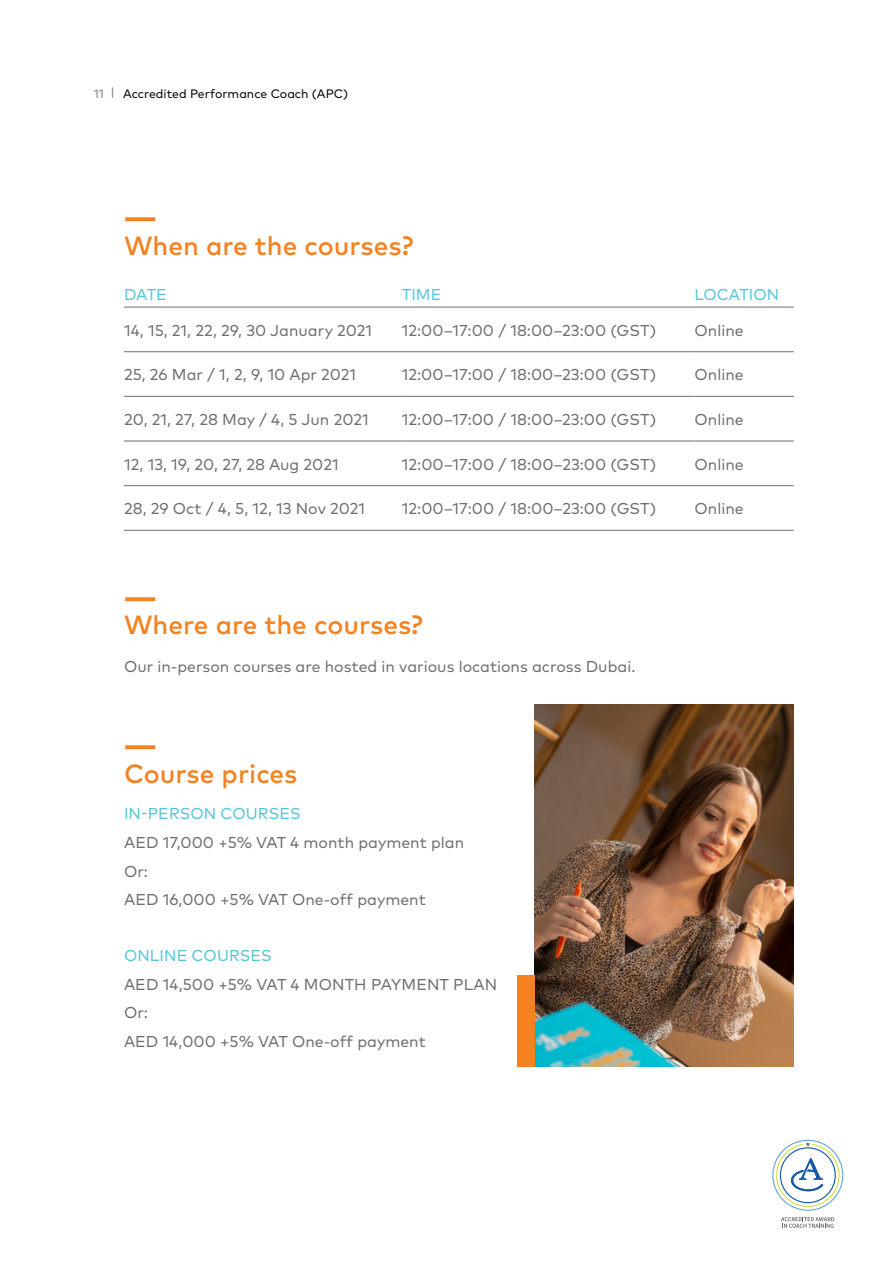
<style>
.page{position:relative;width:893px;height:1265px;background:#fff}
.page>*{position:absolute;margin:0;border:0;box-sizing:border-box;transform-origin:0 0}
.t1{font:500 40.25px "Mark Pro";color:#f58220}
.t2{font:500 26.25px "Mark Pro";color:#f58220}
.t3{font:15.75px/28.9px "Mark Pro";color:#6d6e71}
.t4{font:15.75px "Mark Pro";letter-spacing:.005em;color:#54c6da}
.t5{font:12.25px "Mark Pro";color:#000}
.s1{color:#837e7b}
</style>
<div class="page">
<hr style="left:124px;top:307px;width:278px;height:1px;background:#6d6e71">
<hr style="left:402px;top:307px;width:292px;height:1px;background:#6d6e71">
<hr style="left:694px;top:307px;width:100px;height:1px;background:#6d6e71">
<hr style="left:124px;top:351px;width:278px;height:1px;background:#6d6e71">
<hr style="left:402px;top:351px;width:292px;height:1px;background:#6d6e71">
<hr style="left:694px;top:351px;width:100px;height:1px;background:#6d6e71">
<hr style="left:124px;top:396px;width:278px;height:1px;background:#6d6e71">
<hr style="left:402px;top:396px;width:292px;height:1px;background:#6d6e71">
<hr style="left:694px;top:396px;width:100px;height:1px;background:#6d6e71">
<hr style="left:124px;top:441px;width:278px;height:1px;background:#6d6e71">
<hr style="left:402px;top:441px;width:292px;height:1px;background:#6d6e71">
<hr style="left:694px;top:441px;width:100px;height:1px;background:#6d6e71">
<hr style="left:124px;top:485px;width:278px;height:1px;background:#6d6e71">
<hr style="left:402px;top:485px;width:292px;height:1px;background:#6d6e71">
<hr style="left:694px;top:485px;width:100px;height:1px;background:#6d6e71">
<hr style="left:124px;top:530px;width:278px;height:1px;background:#6d6e71">
<hr style="left:402px;top:530px;width:292px;height:1px;background:#6d6e71">
<hr style="left:694px;top:530px;width:100px;height:1px;background:#6d6e71">
<img style="left:535px;top:704px;width:259px;height:363px">
<div style="left:517px;top:975px;width:18px;height:91px;background:#f58220"></div>
<svg style="left:781px;top:1217px;width:53px;height:11px"></svg>
<svg style="left:772px;top:1140px;width:71px;height:71px"></svg>
<p class="t5" style="left:94px;top:84px;width:256px"><span class="s1">11 |</span> Accredited Performance Coach (APC)</p>
<h1 class="t1" style="left:124px;top:186px;width:34px">—</h1>
<h2 class="t2" style="left:124px;top:226px;width:291px">When are the courses?</h2>
<p class="t4" style="left:124px;top:283px;width:44px">DATE</p>
<p class="t4" style="left:402px;top:283px;width:41px">TIME</p>
<p class="t4" style="left:694px;top:283px;width:86px">LOCATION</p>
<p class="t3" style="left:124px;top:314px;width:250px">14, 15, 21, 22, 29, 30 January 2021</p>
<p class="t3" style="left:402px;top:314px;width:256px">12:00–17:00 / 18:00–23:00 (GST)</p>
<p class="t3" style="left:695px;top:314px;width:51px">Online</p>
<p class="t3" style="left:124px;top:359px;width:234px">25, 26 Mar / 1, 2, 9, 10 Apr 2021</p>
<p class="t3" style="left:402px;top:359px;width:256px">12:00–17:00 / 18:00–23:00 (GST)</p>
<p class="t3" style="left:695px;top:359px;width:51px">Online</p>
<p class="t3" style="left:124px;top:404px;width:246px">20, 21, 27, 28 May / 4, 5 Jun 2021</p>
<p class="t3" style="left:402px;top:404px;width:256px">12:00–17:00 / 18:00–23:00 (GST)</p>
<p class="t3" style="left:695px;top:404px;width:51px">Online</p>
<p class="t3" style="left:124px;top:448px;width:216px">12, 13, 19, 20, 27, 28 Aug 2021</p>
<p class="t3" style="left:402px;top:448px;width:256px">12:00–17:00 / 18:00–23:00 (GST)</p>
<p class="t3" style="left:695px;top:448px;width:51px">Online</p>
<p class="t3" style="left:124px;top:493px;width:242px">28, 29 Oct / 4, 5, 12, 13 Nov 2021</p>
<p class="t3" style="left:402px;top:493px;width:256px">12:00–17:00 / 18:00–23:00 (GST)</p>
<p class="t3" style="left:695px;top:493px;width:51px">Online</p>
<h1 class="t1" style="left:124px;top:565px;width:34px">—</h1>
<h2 class="t2" style="left:124px;top:605px;width:300px">Where are the courses?</h2>
<p class="t3" style="left:124px;top:651px;width:513px">Our in-person courses are hosted in various locations across Dubai.</p>
<h1 class="t1" style="left:124px;top:713px;width:34px">—</h1>
<h2 class="t2" style="left:124px;top:753px;width:175px">Course prices</h2>
<p class="t4" style="left:124px;top:802px;width:178px">IN-PERSON COURSES</p>
<p class="t3" style="left:124px;top:826px;width:342px">AED 17,000 +5% VAT 4 month payment plan<br>Or:<br>AED 16,000 +5% VAT One-off payment</p>
<p class="t4" style="left:124px;top:943px;width:149px">ONLINE COURSES</p>
<p class="t3" style="left:124px;top:968px;width:375px">AED 14,500 +5% VAT 4 MONTH PAYMENT PLAN<br>Or:<br>AED 14,000 +5% VAT One-off payment</p>
</div>
